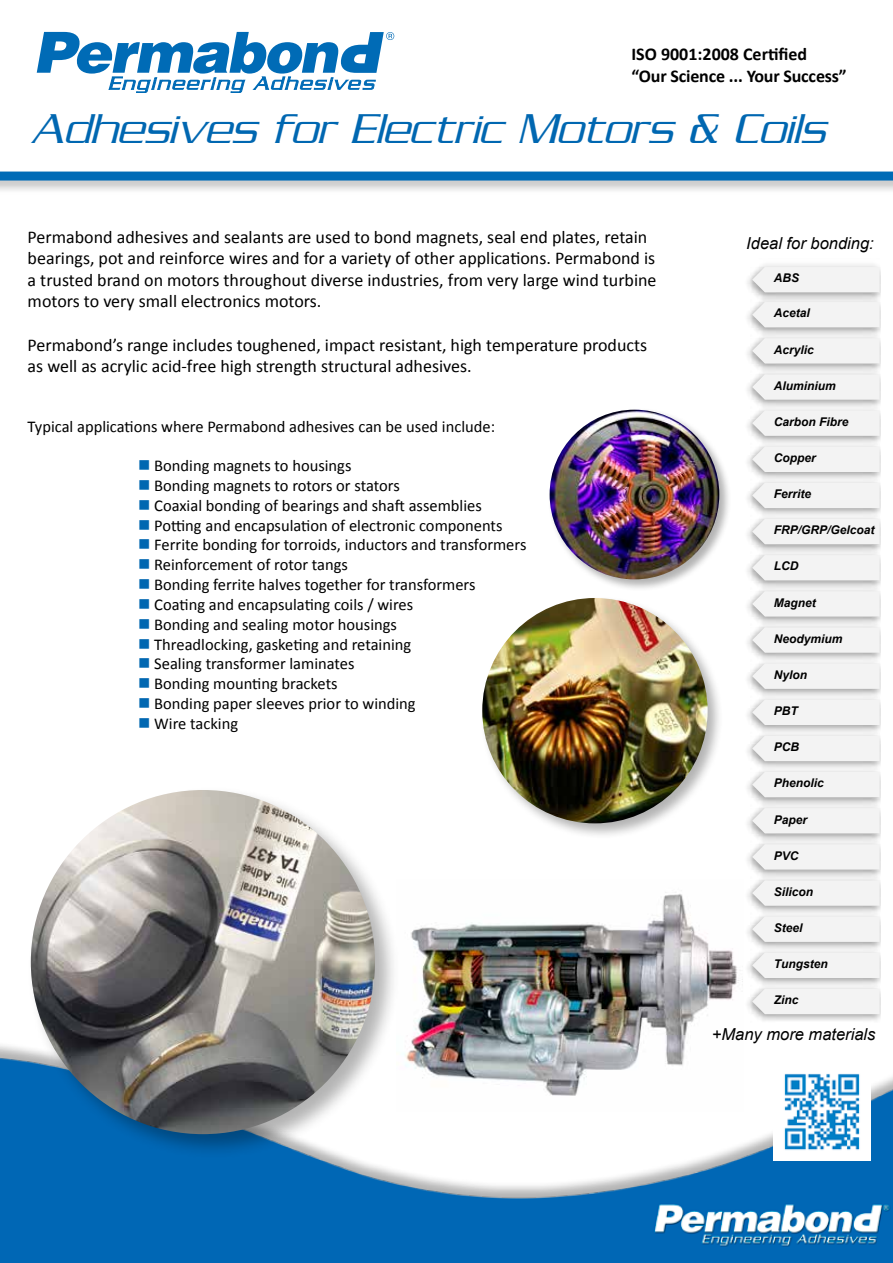
<style>
.page{position:relative;width:893px;height:1263px;background:#fff}
.page>*{position:absolute;margin:0;border:0;box-sizing:border-box;transform-origin:0 0}
.t1{font:italic 45px "Serpentine ICG Light";color:#0067b1}
.t2{font:18px/21.6px "Calibri";color:#000}
.t3{font:700 18px/21.6px "Calibri";letter-spacing:-.01em;color:#000}
.t4{font:16.5px "Calibri";color:#000}
.t5{font:italic 16.5px "Arial";color:#000}
.t6{font:italic 700 12px "Arial";color:#000}
.s1{color:#0067b1}
</style>
<div class="page">
<img style="left:411px;top:892px;width:328px;height:148px">
<div style="left:0;top:1040px;width:893px;height:223px;background:#000;opacity:.3"></div>
<img style="left:0;top:1057px;width:893px;height:206px">
<svg style="left:37px;top:32px;width:357px;height:61px"></svg>
<img style="left:747px;top:310px;width:133px;height:20px">
<div style="left:752px;top:302px;width:128px;height:25px;background:#f3f3f3"></div>
<img style="left:747px;top:330px;width:133px;height:36px">
<svg style="left:752px;top:338px;width:128px;height:26px"></svg>
<img style="left:747px;top:366px;width:133px;height:36px">
<svg style="left:752px;top:374px;width:128px;height:26px"></svg>
<img style="left:747px;top:402px;width:133px;height:36px">
<svg style="left:752px;top:410px;width:128px;height:26px"></svg>
<img style="left:747px;top:438px;width:133px;height:36px">
<div style="left:752px;top:447px;width:128px;height:25px;background:#f3f3f3"></div>
<img style="left:747px;top:474px;width:133px;height:36px">
<div style="left:752px;top:483px;width:128px;height:25px;background:#f3f3f3"></div>
<img style="left:747px;top:510px;width:133px;height:37px">
<div style="left:752px;top:519px;width:128px;height:25px;background:#f3f3f3"></div>
<img style="left:747px;top:547px;width:133px;height:36px">
<div style="left:752px;top:555px;width:128px;height:25px;background:#f3f3f3"></div>
<img style="left:747px;top:583px;width:133px;height:36px">
<svg style="left:752px;top:591px;width:128px;height:26px"></svg>
<img style="left:747px;top:619px;width:133px;height:36px">
<svg style="left:752px;top:627px;width:128px;height:26px"></svg>
<img style="left:747px;top:655px;width:133px;height:36px">
<svg style="left:752px;top:663px;width:128px;height:26px"></svg>
<img style="left:747px;top:691px;width:133px;height:36px">
<div style="left:752px;top:700px;width:128px;height:25px;background:#f3f3f3"></div>
<img style="left:747px;top:727px;width:133px;height:36px">
<div style="left:752px;top:736px;width:128px;height:25px;background:#f3f3f3"></div>
<img style="left:747px;top:763px;width:133px;height:37px">
<div style="left:752px;top:772px;width:128px;height:25px;background:#f3f3f3"></div>
<img style="left:747px;top:800px;width:133px;height:36px">
<div style="left:752px;top:808px;width:128px;height:25px;background:#f3f3f3"></div>
<img style="left:747px;top:836px;width:133px;height:36px">
<div style="left:752px;top:844px;width:128px;height:25px;background:#f3f3f3"></div>
<img style="left:747px;top:872px;width:133px;height:36px">
<svg style="left:752px;top:880px;width:128px;height:26px"></svg>
<img style="left:747px;top:908px;width:133px;height:36px">
<div style="left:752px;top:916px;width:128px;height:26px;background:#f3f3f3"></div>
<img style="left:742px;top:944px;width:138px;height:36px">
<div style="left:752px;top:953px;width:128px;height:25px;background:#f3f3f3"></div>
<img style="left:742px;top:980px;width:138px;height:41px">
<div style="left:752px;top:989px;width:128px;height:25px;background:#f3f3f3"></div>
<img style="left:747px;top:264px;width:133px;height:38px">
<div style="left:752px;top:267px;width:128px;height:25px;background:#f3f3f3"></div>
<img style="left:774px;top:1062px;width:96px;height:98px">
<div style="left:0;top:169px;width:893px;height:26px;background:#000;opacity:.25"></div>
<div style="left:0;top:172px;width:893px;height:9px;background:#006bb6"></div>
<div style="left:479px;top:595px;width:245px;height:245px;background:#000;opacity:.3"></div>
<img style="left:482px;top:598px;width:226px;height:225px;border-radius:113px">
<div style="left:27px;top:786px;width:373px;height:373px;background:#000;opacity:.3"></div>
<img style="left:31px;top:790px;width:344px;height:344px;border-radius:172px">
<div style="left:548px;top:408px;width:183px;height:183px;background:#000;opacity:.3"></div>
<img style="left:550px;top:410px;width:169px;height:169px;border-radius:85px">
<p class="t3" style="left:631px;top:43px;width:217px">ISO 9001:2008 Certified “Our Science ... Your Success”</p>
<h1 class="t1" style="left:30px;top:103px;width:796px">Adhesives for Electric Motors &amp; Coils</h1>
<p class="t2" style="left:28px;top:226px;width:630px">Permabond adhesives and sealants are used to bond magnets, seal end plates, retain bearings, pot and reinforce wires and for a variety of other applications. Permabond is a trusted brand on motors throughout diverse industries, from very large wind turbine motors to very small electronics motors.</p>
<p class="t2" style="left:28px;top:334px;width:621px">Permabond’s range includes toughened, impact resistant, high temperature products as well as acrylic acid-free high strength structural adhesives.</p>
<p class="t4" style="left:28px;top:416px;width:469px">Typical applications where Permabond adhesives can be used include:</p>
<p class="t4" style="left:138px;top:455px;width:215px"><span class="s1">■</span> Bonding magnets to housings</p>
<p class="t4" style="left:138px;top:475px;width:263px"><span class="s1">■</span> Bonding magnets to rotors or stators</p>
<p class="t4" style="left:138px;top:495px;width:345px"><span class="s1">■</span> Coaxial bonding of bearings and shaft assemblies</p>
<p class="t4" style="left:138px;top:515px;width:366px"><span class="s1">■</span> Potting and encapsulation of electronic components</p>
<p class="t4" style="left:138px;top:535px;width:390px"><span class="s1">■</span> Ferrite bonding for torroids, inductors and transformers</p>
<p class="t4" style="left:138px;top:554px;width:211px"><span class="s1">■</span> Reinforcement of rotor tangs</p>
<p class="t4" style="left:138px;top:574px;width:339px"><span class="s1">■</span> Bonding ferrite halves together for transformers</p>
<p class="t4" style="left:138px;top:594px;width:277px"><span class="s1">■</span> Coating and encapsulating coils / wires</p>
<p class="t4" style="left:138px;top:614px;width:260px"><span class="s1">■</span> Bonding and sealing motor housings</p>
<p class="t4" style="left:138px;top:634px;width:275px"><span class="s1">■</span> Threadlocking, gasketing and retaining</p>
<p class="t4" style="left:138px;top:653px;width:218px"><span class="s1">■</span> Sealing transformer laminates</p>
<p class="t4" style="left:138px;top:673px;width:201px"><span class="s1">■</span> Bonding mounting brackets</p>
<p class="t4" style="left:138px;top:693px;width:279px"><span class="s1">■</span> Bonding paper sleeves prior to winding</p>
<p class="t4" style="left:138px;top:713px;width:101px"><span class="s1">■</span> Wire tacking</p>
<p class="t5" style="left:746px;top:233px;width:129px">Ideal for bonding:</p>
<p class="t6" style="left:774px;top:270px;width:27px">ABS</p>
<p class="t6" style="left:774px;top:305px;width:38px">Acetal</p>
<p class="t6" style="left:774px;top:341px;width:42px">Acrylic</p>
<p class="t6" style="left:774px;top:377px;width:64px">Aluminium</p>
<p class="t6" style="left:774px;top:414px;width:76px">Carbon Fibre</p>
<p class="t6" style="left:774px;top:450px;width:44px">Copper</p>
<p class="t6" style="left:774px;top:486px;width:39px">Ferrite</p>
<p class="t6" style="left:774px;top:522px;width:102px">FRP/GRP/Gelcoat</p>
<p class="t6" style="left:774px;top:558px;width:26px">LCD</p>
<p class="t6" style="left:774px;top:594px;width:43px">Magnet</p>
<p class="t6" style="left:774px;top:630px;width:70px">Neodymium</p>
<p class="t6" style="left:774px;top:667px;width:35px">Nylon</p>
<p class="t6" style="left:774px;top:703px;width:25px">PBT</p>
<p class="t6" style="left:774px;top:739px;width:27px">PCB</p>
<p class="t6" style="left:774px;top:775px;width:52px">Phenolic</p>
<p class="t6" style="left:774px;top:811px;width:35px">Paper</p>
<p class="t6" style="left:774px;top:847px;width:26px">PVC</p>
<p class="t6" style="left:774px;top:884px;width:41px">Silicon</p>
<p class="t6" style="left:774px;top:920px;width:30px">Steel</p>
<p class="t6" style="left:774px;top:956px;width:55px">Tungsten</p>
<p class="t6" style="left:774px;top:992px;width:26px">Zinc</p>
<p class="t5" style="left:712px;top:1023px;width:165px">+Many more materials</p>
</div>
